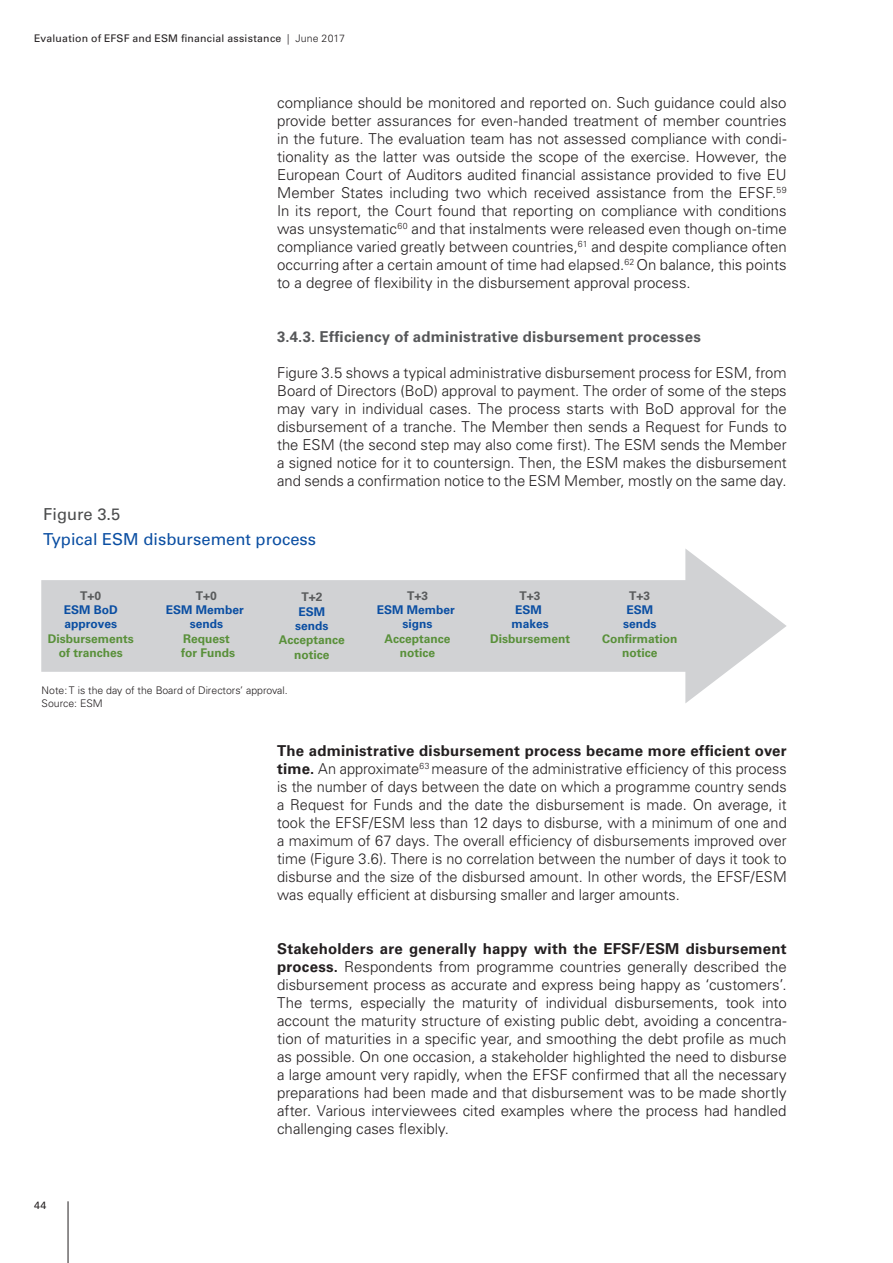
<style>
.page{position:relative;width:893px;height:1263px;background:#fff}
.page>*{position:absolute;margin:0;border:0;box-sizing:border-box;transform-origin:0 0}
.t1{font:16.5px/24.9px "Univers LT Std";color:#0a4ea2}
.Texte_courant{font:300 15px/18px "Univers LT Std";color:#231f20;text-align:justify}
.title_level_2{font:700 15px "Univers LT Std";letter-spacing:.015em;color:#57585a}
.t2{font:700 12px/14.4px "Univers LT Std";color:#59903a;text-align:center}
.t3{font:300 10.5px/12.6px "Univers LT Std";color:#231f20}
.t4{font:10.5px "Univers LT Std";letter-spacing:.02em;color:#231f20}
.s1{font-weight:300}
.s2{color:#4b4c4d}
.s3{color:#5a5c5d}
.s4{color:#0a4ea2}
.s5{font-weight:700}
</style>
<div class="page">
<hr style="left:68px;top:1201px;width:1px;height:62px;background:#231f20">
<svg style="left:41px;top:549px;width:745px;height:154px;fill:#d1d2d4"></svg>
<p class="t4" style="left:34px;top:32px;width:312px">Evaluation of EFSF and ESM financial assistance <span class="s1">| June 2017</span></p>
<p class="Texte_courant" style="left:277px;top:94px;width:511px">compliance should be monitored and reported on. Such guidance could also provide better assurances for even-handed treatment of member countries in the future. The evaluation team has not assessed compliance with condi&shy;tionality as the latter was outside the scope of the exercise. However, the European Court of Auditors audited financial assistance provided to five EU Member States including two which received assistance from the EFSF.<sup>59<br></sup>In its report, the Court found that reporting on compliance with conditions was unsystematic<sup>60</sup> and that instalments were released even though on-time compliance varied greatly between countries,<sup>61</sup> and despite compliance often occurring after a certain amount of time had elapsed.<sup>62</sup> On balance, this points to a degree of flexibility in the disbursement approval process.</p>
<p class="title_level_2" style="left:277px;top:328px;width:425px">3.4.3. Efficiency of administrative disbursement processes</p>
<p class="Texte_courant" style="left:277px;top:364px;width:511px">Figure 3.5 shows a typical administrative disbursement process for ESM, from Board of Directors (BoD) approval to payment. The order of some of the steps may vary in individual cases. The process starts with BoD approval for the disbursement of a tranche. The Member then sends a Request for Funds to the ESM (the second step may also come first). The ESM sends the Member a signed notice for it to countersign. Then, the ESM makes the disbursement and sends a confirmation notice to the ESM Member, mostly on the same day.</p>
<p class="t1" style="left:43px;top:501px;width:274px"><span class="s2">Figure 3.5<br></span>Typical ESM disbursement process</p>
<p class="t2" style="left:48px;top:588px;width:88px"><span class="s3">T+0<br></span><span class="s4">ESM BoD approves<br></span>Disbursements of tranches</p>
<p class="t2" style="left:166px;top:588px;width:80px"><span class="s3">T+0<br></span><span class="s4">ESM Member sends<br></span>Request<br>for Funds</p>
<p class="t2" style="left:377px;top:588px;width:80px"><span class="s3">T+3<br></span><span class="s4">ESM Member signs<br></span>Acceptance notice</p>
<p class="t2" style="left:490px;top:588px;width:82px"><span class="s3">T+3<br></span><span class="s4">ESM<br>makes<br></span>Disbursement</p>
<p class="t2" style="left:602px;top:588px;width:77px"><span class="s3">T+3<br></span><span class="s4">ESM<br>sends<br></span>Confirmation notice</p>
<p class="t2" style="left:279px;top:590px;width:68px"><span class="s3">T+2<br></span><span class="s4">ESM<br>sends<br></span>Acceptance notice</p>
<p class="t3" style="left:42px;top:684px;width:248px">Note: T is the day of the Board of Directors’ approval.<br>Source: ESM</p>
<p class="Texte_courant" style="left:277px;top:742px;width:511px"><span class="s5">The administrative disbursement process became more efficient over time.</span> An approximate<sup>63</sup> measure of the administrative efficiency of this process is the number of days between the date on which a programme country sends a Request for Funds and the date the disbursement is made. On average, it took the EFSF/ESM less than 12 days to disburse, with a minimum of one and a maximum of 67 days. The overall efficiency of disbursements improved over time (Figure 3.6). There is no correlation between the number of days it took to disburse and the size of the disbursed amount. In other words, the EFSF/ESM was equally efficient at disbursing smaller and larger amounts.</p>
<p class="t4" style="left:34px;top:1199px;width:14px">44</p>
<p class="Texte_courant" style="left:277px;top:940px;width:511px"><span class="s5">Stakeholders are generally happy with the EFSF/ESM disbursement process.</span> Respondents from programme countries generally described the disbursement process as accurate and express being happy as ‘customers’.<br>The terms, especially the maturity of individual disbursements, took into account the maturity structure of existing public debt, avoiding a concentra&shy;tion of maturities in a specific year, and smoothing the debt profile as much as possible. On one occasion, a stakeholder highlighted the need to disburse a large amount very rapidly, when the EFSF confirmed that all the necessary preparations had been made and that disbursement was to be made shortly after. Various interviewees cited examples where the process had handled challenging cases flexibly.</p>
</div>
